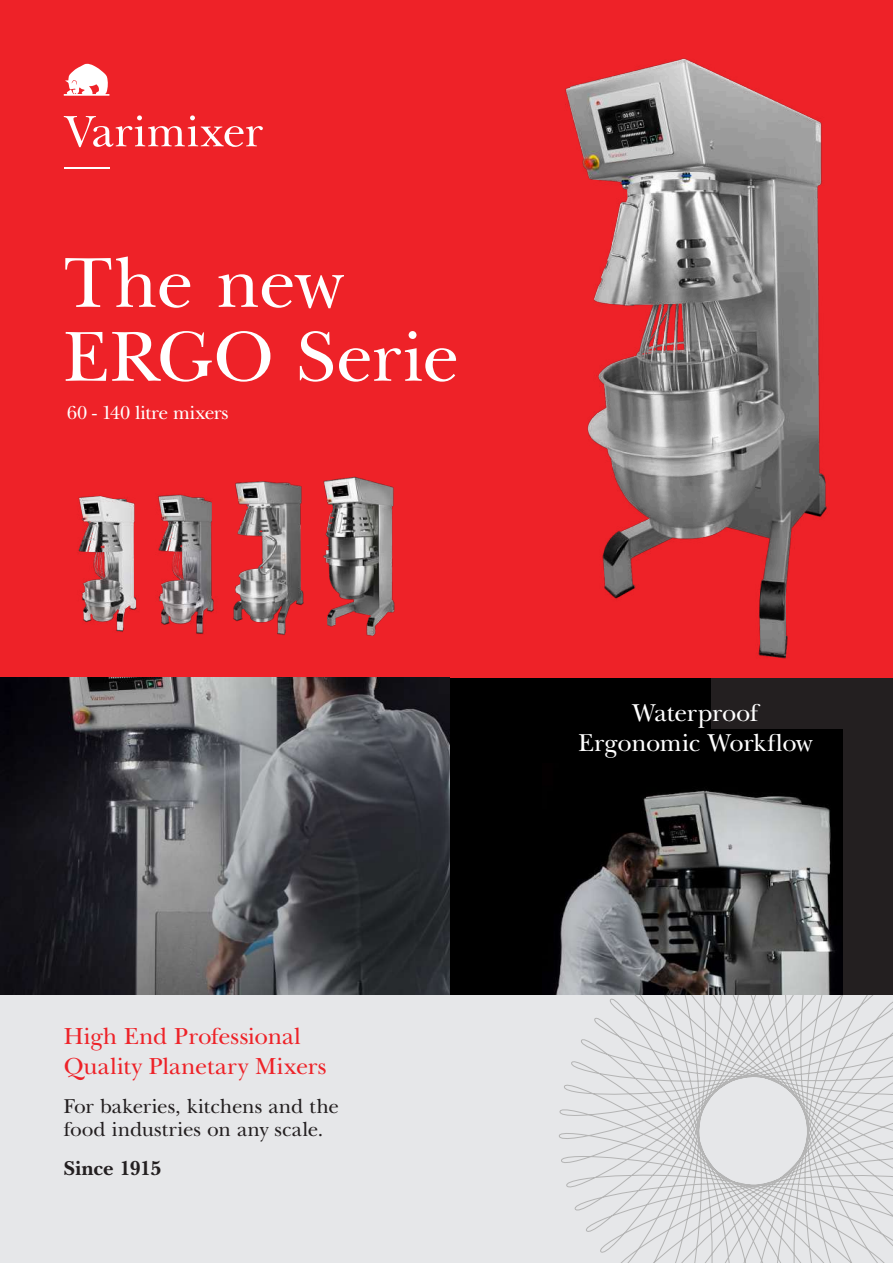
<style>
.page{position:relative;width:893px;height:1263px;background:#fff}
.page>*{position:absolute;margin:0;border:0;box-sizing:border-box;transform-origin:0 0}
.t1{font:73.8px/73.8px "New Baskerville ITC Pro";letter-spacing:-.005em;color:#fff}
.t2{font:25.5px/30px "New Baskerville ITC Pro";letter-spacing:-.015em;color:#fff;text-align:center}
.t3{font:24.3px/30.3px "New Baskerville ITC Pro";color:#ee2228}
.t4{font:21px/22.5px "New Baskerville ITC Pro";color:#231f20}
.t5{font:700 21px "New Baskerville ITC Pro";color:#231f20}
.t6{font:19.65px "New Baskerville ITC Pro";letter-spacing:-.01em;color:#fff}
</style>
<div class="page">
<div style="left:0;top:0;width:893px;height:678px;background:#ee2228"></div>
<svg style="left:64px;top:115px;width:199px;height:32px"></svg>
<svg style="left:64px;top:64px;width:45px;height:32px"></svg>
<hr style="left:64px;top:167px;width:45px;height:2px;background:#fff">
<img style="left:369px;top:58px;width:458px;height:620px">
<div style="left:0;top:678px;width:893px;height:317px;background:#231f20"></div>
<div style="left:0;top:678px;width:710px;height:317px;background:#000"></div>
<img style="left:0;top:678px;width:449px;height:317px">
<div style="left:542px;top:729px;width:301px;height:266px;background:#000"></div>
<img style="left:554px;top:790px;width:282px;height:205px">
<div style="left:0;top:995px;width:893px;height:268px;background:#e6e7e9"></div>
<svg style="left:559px;top:995px;width:334px;height:268px"></svg>
<img style="left:77px;top:495px;width:60px;height:137px">
<img style="left:158px;top:494px;width:56px;height:140px">
<img style="left:233px;top:481px;width:71px;height:154px">
<img style="left:323px;top:470px;width:85px;height:171px">
<h1 class="t1" style="left:64px;top:247px;width:397px">The new<br>ERGO Serie</h1>
<p class="t6" style="left:67px;top:401px;width:163px">60 - 140 litre mixers</p>
<p class="t3" style="left:64px;top:1021px;width:264px">High End Professional<br>Quality Planetary Mixers</p>
<p class="t4" style="left:64px;top:1096px;width:277px">For bakeries, kitchens and the food industries on any scale.</p>
<p class="t5" style="left:64px;top:1156px;width:99px">Since 1915</p>
<p class="t2" style="left:578px;top:698px;width:236px">Waterproof<br>Ergonomic Workflow</p>
</div>
